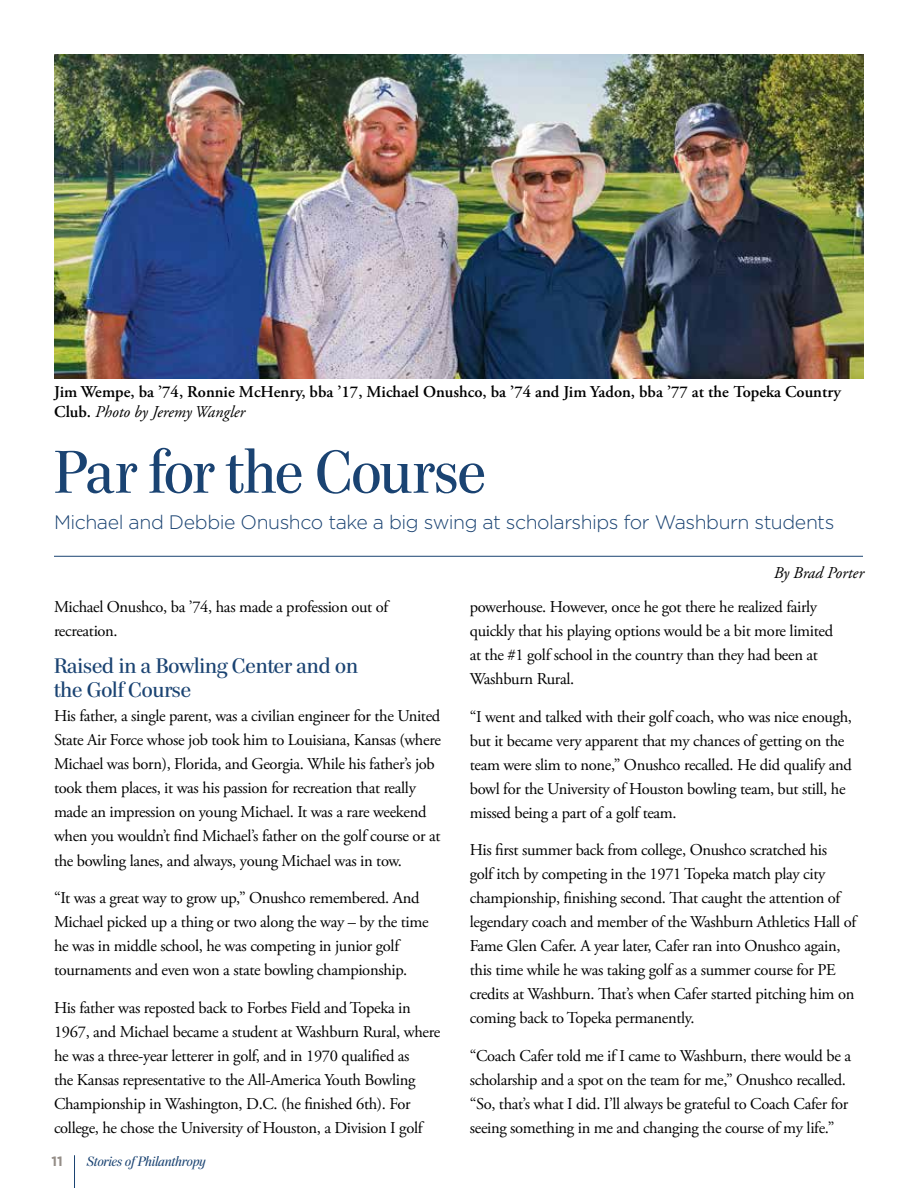
<style>
.page{position:relative;width:918px;height:1188px;background:#fff}
.page>*{position:absolute;margin:0;border:0;box-sizing:border-box;transform-origin:0 0}
.t1{font:60px "Paperback 96";letter-spacing:-.015em;color:#1a4372;scale:.96 1}
.t2{font:21px/24px "Paperback 96";color:#1a4372}
.t3{font:300 19.5px "Gotham";letter-spacing:-.025em;color:#1a4372}
.t4{font:16.5px/24px "Adobe Garamond Pro";letter-spacing:-.02em;color:#000}
.t5{font:600 16.5px/19.5px "Adobe Garamond Pro";color:#000}
.t6{font:italic 16.5px "Adobe Garamond Pro";color:#000}
.t7{font:italic 13.5px "Paperback 96";letter-spacing:.01em;color:#1a4372}
.t8{font:700 13.5px "Gotham";color:#948d87}
.s1{font-weight:400;font-style:italic}
</style>
<div class="page">
<hr style="left:74px;top:1155px;width:1px;height:33px;background:#1a4372">
<img style="left:54px;top:54px;width:809px;height:324px">
<hr style="left:54px;top:556px;width:809px;height:1px;background:#1a4372">
<p class="t5" style="left:54px;top:382px;width:788px">Jim Wempe, ba ’74, Ronnie McHenry, bba ’17, Michael Onushco, ba ’74 and Jim Yadon, bba ’77 at the Topeka Country<br>Club. <span class="s1">Photo by Jeremy Wangler</span></p>
<h1 class="t1" style="left:54px;top:439px;width:451px">Par for the Course</h1>
<p class="t3" style="left:54px;top:510px;width:782px">Michael and Debbie Onushco take a big swing at scholarships for Washburn students</p>
<p class="t6" style="left:774px;top:563px;width:92px">By Brad Porter</p>
<p class="t4" style="left:54px;top:595px;width:336px">Michael Onushco, ba ’74, has made a profession out of recreation.</p>
<p class="t2" style="left:54px;top:655px;width:305px">Raised in a Bowling Center and on the Golf Course</p>
<p class="t4" style="left:54px;top:705px;width:388px">His father, a single parent, was a civilian engineer for the United State Air Force whose job took him to Louisiana, Kansas (where Michael was born), Florida, and Georgia. While his father’s job took them places, it was his passion for recreation that really made an impression on young Michael. It was a rare weekend when you wouldn’t find Michael’s father on the golf course or at the bowling lanes, and always, young Michael was in tow.</p>
<p class="t4" style="left:54px;top:886px;width:376px">“It was a great way to grow up,” Onushco remembered. And Michael picked up a thing or two along the way – by the time he was in middle school, he was competing in junior golf tournaments and even won a state bowling championship.</p>
<p class="t4" style="left:54px;top:996px;width:388px">His father was reposted back to Forbes Field and Topeka in 1967, and Michael became a student at Washburn Rural, where he was a three-year letterer in golf, and in 1970 qualified as<br>the Kansas representative to the All-America Youth Bowling Championship in Washington, D.C. (he finished 6th). For college, he chose the University of Houston, a Division I golf</p>
<p class="t8" style="left:52px;top:1152px;width:13px">11</p>
<p class="t7" style="left:87px;top:1154px;width:121px">Stories of Philanthropy</p>
<p class="t4" style="left:470px;top:595px;width:365px">powerhouse. However, once he got there he realized fairly quickly that his playing options would be a bit more limited at the #1 golf school in the country than they had been at Washburn Rural.</p>
<p class="t4" style="left:470px;top:705px;width:384px">“I went and talked with their golf coach, who was nice enough, but it became very apparent that my chances of getting on the team were slim to none,” Onushco recalled. He did qualify and bowl for the University of Houston bowling team, but still, he missed being a part of a golf team.</p>
<p class="t4" style="left:470px;top:839px;width:388px">His first summer back from college, Onushco scratched his<br>golf itch by competing in the 1971 Topeka match play city championship, finishing second. That caught the attention of legendary coach and member of the Washburn Athletics Hall of Fame Glen Cafer. A year later, Cafer ran into Onushco again, this time while he was taking golf as a summer course for PE credits at Washburn. That’s when Cafer started pitching him on coming back to Topeka permanently.</p>
<p class="t4" style="left:470px;top:1044px;width:383px">“Coach Cafer told me if I came to Washburn, there would be a scholarship and a spot on the team for me,” Onushco recalled. “So, that’s what I did. I’ll always be grateful to Coach Cafer for seeing something in me and changing the course of my life.”</p>
</div>
